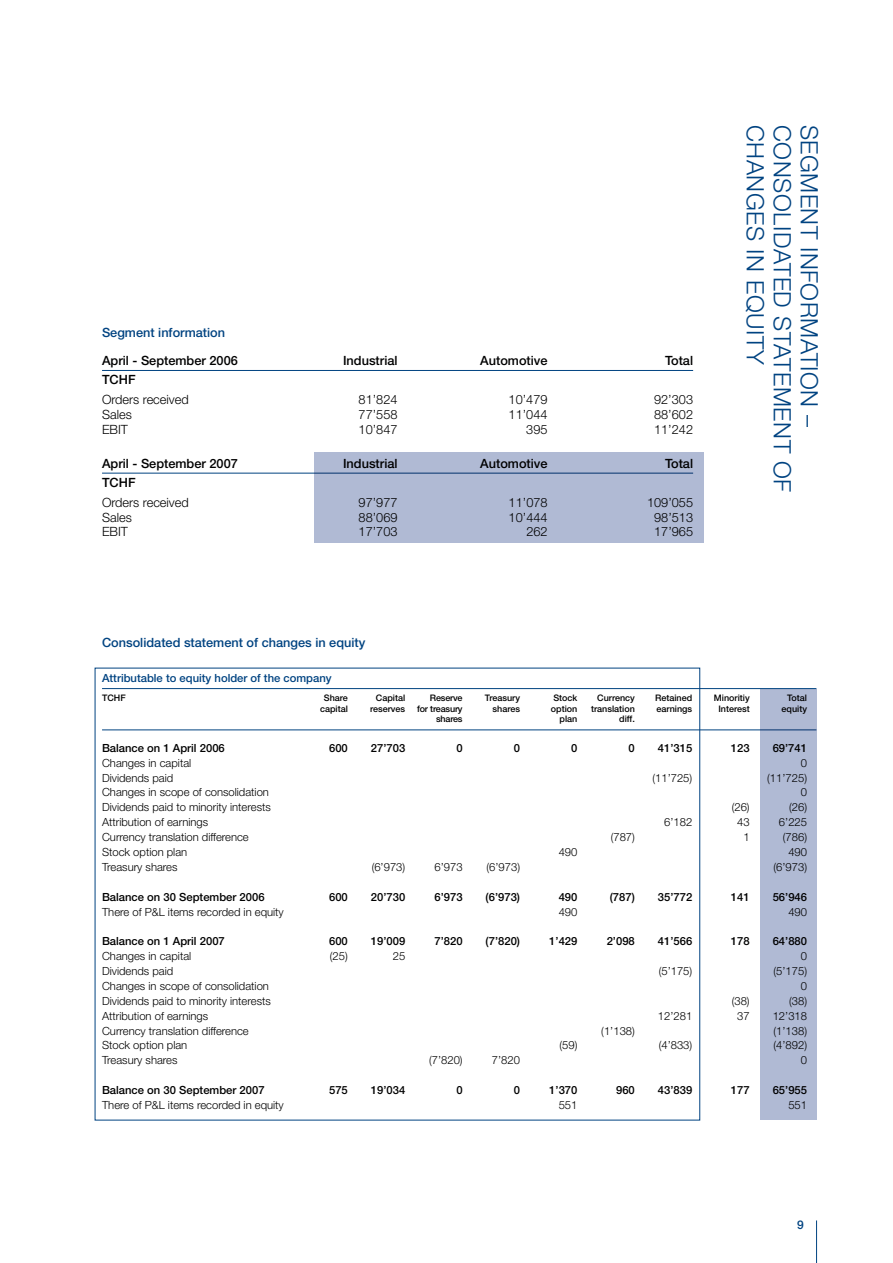
<style>
.page{position:relative;width:893px;height:1263px;background:#fff}
.page>*{position:absolute;margin:0;border:0;box-sizing:border-box;transform-origin:0 0}
.t1{font:300 24px "Helvetica Neue";letter-spacing:.025em;color:#004381}
.t2{font:300 12.75px "Helvetica Neue";color:#000}
.t3{font:500 12.75px "Helvetica Neue";color:#000}
.t4{font:500 12.75px "Helvetica Neue";color:#004381}
.t5{font:300 11.25px "Helvetica Neue";color:#000}
.t6{font:500 11.25px "Helvetica Neue";color:#000}
.t7{font:500 11.25px "Helvetica Neue";color:#004381}
.t8{font:500 9px/10.5px "Helvetica Neue";color:#000;text-align:right}
.t9{font:500 9px/10.5px "Helvetica Neue";letter-spacing:-.02em;color:#000;text-align:right}
</style>
<div class="page">
<hr style="left:816px;top:1220px;width:1px;height:43px;background:#004381">
<hr style="left:102px;top:688px;width:714px;height:1px;background:#004381">
<hr style="left:102px;top:729px;width:714px;height:1px;background:#004381">
<div style="left:760px;top:689px;width:56px;height:431px;background:#b0bad4"></div>
<hr style="left:102px;top:370px;width:591px;height:1px;background:#004381">
<hr style="left:102px;top:473px;width:591px;height:1px;background:#004381">
<div style="left:315px;top:453px;width:389px;height:90px;background:#b0bad4"></div>
<p class="t4" style="left:102px;top:325px;width:125px">Segment information</p>
<p class="t3" style="left:102px;top:353px;width:134px">April - September 2006</p>
<p class="t3" style="left:343px;top:353px;width:56px">Industrial</p>
<p class="t3" style="left:480px;top:353px;width:69px">Automotive</p>
<p class="t3" style="left:665px;top:353px;width:30px">Total</p>
<p class="t3" style="left:102px;top:372px;width:35px">TCHF</p>
<p class="t2" style="left:102px;top:391px;width:88px">Orders received</p>
<p class="t2" style="left:359px;top:391px;width:40px">81’824</p>
<p class="t2" style="left:509px;top:391px;width:40px">10’479</p>
<p class="t2" style="left:654px;top:391px;width:40px">92’303</p>
<p class="t2" style="left:102px;top:406px;width:31px">Sales</p>
<p class="t2" style="left:359px;top:406px;width:40px">77’558</p>
<p class="t2" style="left:509px;top:406px;width:40px">11’044</p>
<p class="t2" style="left:654px;top:406px;width:40px">88’602</p>
<p class="t2" style="left:102px;top:421px;width:27px">EBIT</p>
<p class="t2" style="left:359px;top:421px;width:40px">10’847</p>
<p class="t2" style="left:526px;top:421px;width:23px">395</p>
<p class="t2" style="left:654px;top:421px;width:40px">11’242</p>
<p class="t3" style="left:102px;top:456px;width:137px">April - September 2007</p>
<p class="t3" style="left:343px;top:456px;width:56px">Industrial</p>
<p class="t3" style="left:480px;top:456px;width:69px">Automotive</p>
<p class="t3" style="left:665px;top:456px;width:30px">Total</p>
<p class="t3" style="left:102px;top:475px;width:35px">TCHF</p>
<p class="t2" style="left:102px;top:494px;width:88px">Orders received</p>
<p class="t2" style="left:359px;top:494px;width:40px">97’977</p>
<p class="t2" style="left:509px;top:494px;width:40px">11’078</p>
<p class="t2" style="left:647px;top:494px;width:48px">109’055</p>
<p class="t2" style="left:102px;top:509px;width:31px">Sales</p>
<p class="t2" style="left:359px;top:509px;width:40px">88’069</p>
<p class="t2" style="left:509px;top:509px;width:40px">10’444</p>
<p class="t2" style="left:654px;top:509px;width:40px">98’513</p>
<p class="t2" style="left:102px;top:524px;width:27px">EBIT</p>
<p class="t2" style="left:359px;top:524px;width:40px">17’703</p>
<p class="t2" style="left:526px;top:524px;width:23px">262</p>
<p class="t2" style="left:654px;top:524px;width:40px">17’965</p>
<p class="t4" style="left:102px;top:635px;width:265px">Consolidated statement of changes in equity</p>
<h1 class="t1" style="left:770px;top:125px;width:242px;rotate:90deg">CHANGES IN EQUITY</h1>
<h1 class="t1" style="left:797px;top:125px;width:369px;rotate:90deg">CONSOLIDATED STATEMENT OF</h1>
<h1 class="t1" style="left:824px;top:125px;width:304px;rotate:90deg">SEGMENT INFORMATION –</h1>
<p class="t7" style="left:102px;top:671px;width:231px">Attributable to equity holder of the company</p>
<p class="t8" style="left:102px;top:693px;width:25px">TCHF</p>
<p class="t8" style="left:320px;top:693px;width:29px;text-align:center">Share capital</p>
<p class="t8" style="left:370px;top:693px;width:37px">Capital reserves</p>
<p class="t9" style="left:417px;top:693px;width:47px">Reserve for treasury shares</p>
<p class="t8" style="left:485px;top:693px;width:37px">Treasury shares</p>
<p class="t8" style="left:551px;top:693px;width:28px">Stock option plan</p>
<p class="t8" style="left:591px;top:693px;width:45px">Currency translation diff.</p>
<p class="t8" style="left:655px;top:693px;width:39px;text-align:left">Retained earnings</p>
<p class="t8" style="left:714px;top:693px;width:37px;text-align:center">Minoritiy<br>Interest</p>
<p class="t8" style="left:782px;top:693px;width:27px">Total equity</p>
<p class="t6" style="left:102px;top:741px;width:124px">Balance on 1 April 2006</p>
<p class="t6" style="left:329px;top:741px;width:20px">600</p>
<p class="t6" style="left:371px;top:741px;width:35px">27’703</p>
<p class="t6" style="left:456px;top:741px;width:8px">0</p>
<p class="t6" style="left:514px;top:741px;width:8px">0</p>
<p class="t6" style="left:571px;top:741px;width:8px">0</p>
<p class="t6" style="left:629px;top:741px;width:8px">0</p>
<p class="t6" style="left:658px;top:741px;width:36px">41’315</p>
<p class="t6" style="left:731px;top:741px;width:14px">123</p>
<p class="t6" style="left:773px;top:741px;width:36px">69’741</p>
<p class="t5" style="left:102px;top:756px;width:91px">Changes in capital</p>
<p class="t5" style="left:801px;top:756px;width:8px">0</p>
<p class="t5" style="left:102px;top:771px;width:73px">Dividends paid</p>
<p class="t5" style="left:652px;top:771px;width:41px">(11’725)</p>
<p class="t5" style="left:767px;top:771px;width:41px">(11’725)</p>
<p class="t5" style="left:102px;top:785px;width:168px">Changes in scope of consolidation</p>
<p class="t5" style="left:801px;top:785px;width:8px">0</p>
<p class="t5" style="left:102px;top:800px;width:170px">Dividends paid to minority interests</p>
<p class="t5" style="left:732px;top:800px;width:19px">(26)</p>
<p class="t5" style="left:789px;top:800px;width:19px">(26)</p>
<p class="t5" style="left:102px;top:815px;width:108px">Attribution of earnings</p>
<p class="t5" style="left:664px;top:815px;width:30px">6’182</p>
<p class="t5" style="left:737px;top:815px;width:14px">43</p>
<p class="t5" style="left:779px;top:815px;width:30px">6’225</p>
<p class="t5" style="left:102px;top:830px;width:148px">Currency translation difference</p>
<p class="t5" style="left:611px;top:830px;width:26px">(787)</p>
<p class="t5" style="left:743px;top:830px;width:8px">1</p>
<p class="t5" style="left:783px;top:830px;width:26px">(786)</p>
<p class="t5" style="left:102px;top:845px;width:87px">Stock option plan</p>
<p class="t5" style="left:559px;top:845px;width:20px">490</p>
<p class="t5" style="left:788px;top:845px;width:20px">490</p>
<p class="t5" style="left:102px;top:860px;width:77px">Treasury shares</p>
<p class="t5" style="left:372px;top:860px;width:35px">(6’973)</p>
<p class="t5" style="left:434px;top:860px;width:30px">6’973</p>
<p class="t5" style="left:486px;top:860px;width:35px">(6’973)</p>
<p class="t5" style="left:773px;top:860px;width:35px">(6’973)</p>
<p class="t6" style="left:102px;top:890px;width:163px">Balance on 30 September 2006</p>
<p class="t6" style="left:329px;top:890px;width:20px">600</p>
<p class="t6" style="left:371px;top:890px;width:36px">20’730</p>
<p class="t6" style="left:434px;top:890px;width:29px">6’973</p>
<p class="t6" style="left:486px;top:890px;width:36px">(6’973)</p>
<p class="t6" style="left:559px;top:890px;width:20px">490</p>
<p class="t6" style="left:610px;top:890px;width:27px">(787)</p>
<p class="t6" style="left:658px;top:890px;width:35px">35’772</p>
<p class="t6" style="left:731px;top:890px;width:20px">141</p>
<p class="t6" style="left:773px;top:890px;width:29px">56’946</p>
<p class="t5" style="left:102px;top:905px;width:183px">There of P&amp;L items recorded in equity</p>
<p class="t5" style="left:559px;top:905px;width:20px">490</p>
<p class="t5" style="left:788px;top:905px;width:20px">490</p>
<p class="t6" style="left:102px;top:934px;width:124px">Balance on 1 April 2007</p>
<p class="t6" style="left:329px;top:934px;width:20px">600</p>
<p class="t6" style="left:371px;top:934px;width:36px">19’009</p>
<p class="t6" style="left:434px;top:934px;width:30px">7’820</p>
<p class="t6" style="left:486px;top:934px;width:36px">(7’820)</p>
<p class="t6" style="left:549px;top:934px;width:30px">1’429</p>
<p class="t6" style="left:607px;top:934px;width:30px">2’098</p>
<p class="t6" style="left:658px;top:934px;width:29px">41’566</p>
<p class="t6" style="left:731px;top:934px;width:20px">178</p>
<p class="t6" style="left:773px;top:934px;width:36px">64’880</p>
<p class="t5" style="left:102px;top:949px;width:91px">Changes in capital</p>
<p class="t5" style="left:330px;top:949px;width:19px">(25)</p>
<p class="t5" style="left:393px;top:949px;width:14px">25</p>
<p class="t5" style="left:801px;top:949px;width:8px">0</p>
<p class="t5" style="left:102px;top:964px;width:73px">Dividends paid</p>
<p class="t5" style="left:659px;top:964px;width:35px">(5’175)</p>
<p class="t5" style="left:773px;top:964px;width:35px">(5’175)</p>
<p class="t5" style="left:102px;top:979px;width:168px">Changes in scope of consolidation</p>
<p class="t5" style="left:801px;top:979px;width:8px">0</p>
<p class="t5" style="left:102px;top:994px;width:170px">Dividends paid to minority interests</p>
<p class="t5" style="left:732px;top:994px;width:19px">(38)</p>
<p class="t5" style="left:789px;top:994px;width:19px">(38)</p>
<p class="t5" style="left:102px;top:1009px;width:108px">Attribution of earnings</p>
<p class="t5" style="left:658px;top:1009px;width:36px">12’281</p>
<p class="t5" style="left:737px;top:1009px;width:14px">37</p>
<p class="t5" style="left:773px;top:1009px;width:36px">12’318</p>
<p class="t5" style="left:102px;top:1024px;width:148px">Currency translation difference</p>
<p class="t5" style="left:601px;top:1024px;width:35px">(1’138)</p>
<p class="t5" style="left:773px;top:1024px;width:35px">(1’138)</p>
<p class="t5" style="left:102px;top:1038px;width:87px">Stock option plan</p>
<p class="t5" style="left:559px;top:1038px;width:19px">(59)</p>
<p class="t5" style="left:659px;top:1038px;width:35px">(4’833)</p>
<p class="t5" style="left:773px;top:1038px;width:35px">(4’892)</p>
<p class="t5" style="left:102px;top:1053px;width:77px">Treasury shares</p>
<p class="t5" style="left:429px;top:1053px;width:35px">(7’820)</p>
<p class="t5" style="left:492px;top:1053px;width:30px">7’820</p>
<p class="t5" style="left:801px;top:1053px;width:8px">0</p>
<p class="t6" style="left:102px;top:1083px;width:164px">Balance on 30 September 2007</p>
<p class="t6" style="left:329px;top:1083px;width:20px">575</p>
<p class="t6" style="left:371px;top:1083px;width:29px">19’034</p>
<p class="t6" style="left:456px;top:1083px;width:8px">0</p>
<p class="t6" style="left:514px;top:1083px;width:8px">0</p>
<p class="t6" style="left:549px;top:1083px;width:30px">1’370</p>
<p class="t6" style="left:616px;top:1083px;width:20px">960</p>
<p class="t6" style="left:658px;top:1083px;width:36px">43’839</p>
<p class="t6" style="left:731px;top:1083px;width:20px">177</p>
<p class="t6" style="left:773px;top:1083px;width:36px">65’955</p>
<p class="t5" style="left:102px;top:1098px;width:183px">There of P&amp;L items recorded in equity</p>
<p class="t5" style="left:559px;top:1098px;width:20px">551</p>
<p class="t5" style="left:788px;top:1098px;width:20px">551</p>
</div>
